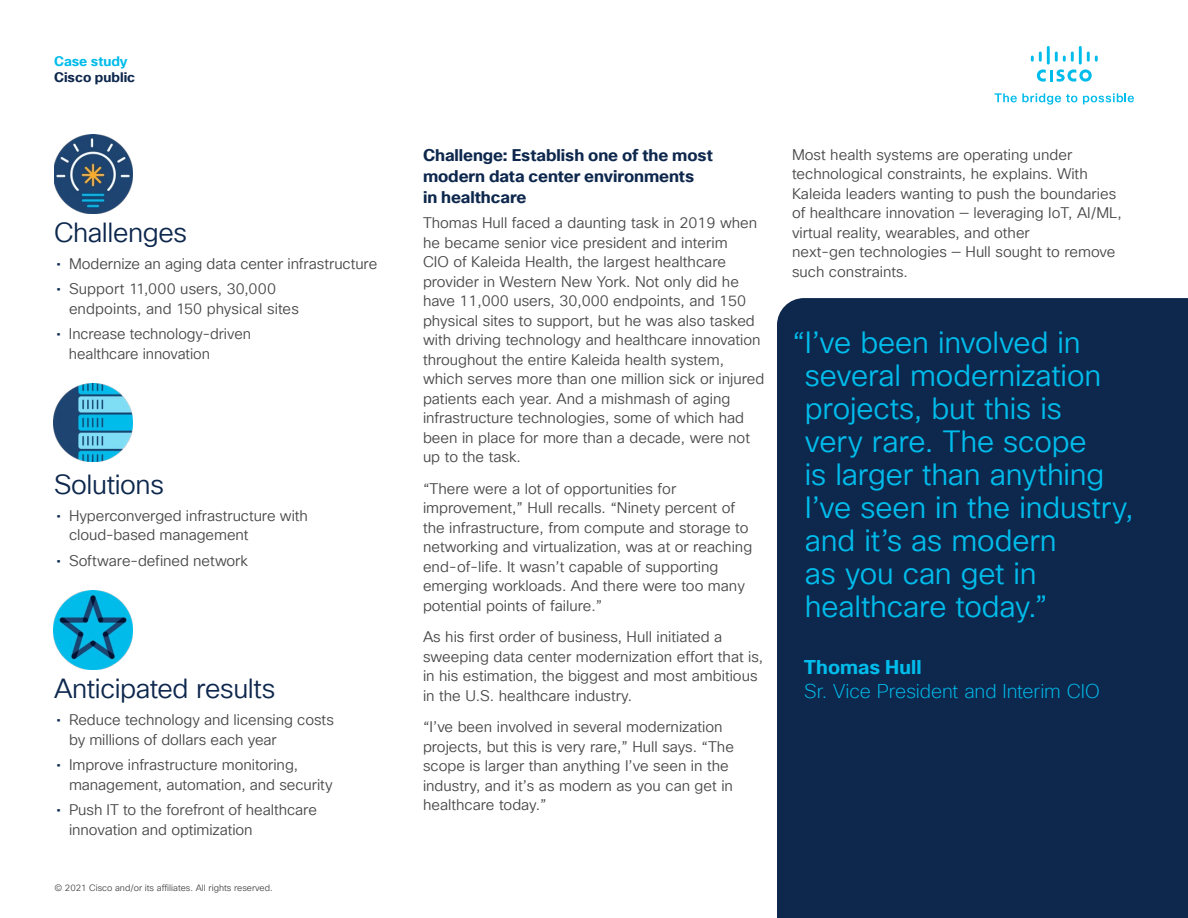
<style>
.page{position:relative;width:1188px;height:918px;background:#fff}
.page>*{position:absolute;margin:0;border:0;box-sizing:border-box;transform-origin:0 0}
.t1{font:30px/33px "Cisco Sans TT Light";letter-spacing:-.005em;color:#00bceb}
.t2{font:27px "Cisco Sans TT Light";letter-spacing:-.015em;color:#0d274d}
.t3{font:200 19.5px "Cisco Sans TT";letter-spacing:-.005em;color:#00bceb}
.t4{font:700 19.5px "Cisco Sans TT";letter-spacing:.005em;color:#00bceb}
.t5{font:700 16.5px/21px "Cisco Sans TT";letter-spacing:-.005em;color:#0d274d}
.t6{font:15px/19.5px "Cisco Sans TT Light";color:#484848}
.t7{font:700 13.5px "Cisco Sans TT";color:#0d274d}
.t8{font:700 13.5px "Cisco Sans TT";color:#00bceb}
.t9{font:9px "Cisco Sans TT Light";color:#484848}
.s1{font-family:"Cisco Sans TT";color:#0d274d}
</style>
<div class="page">
<svg style="left:995px;top:93px;width:82px;height:12px"></svg>
<svg style="left:1083px;top:93px;width:51px;height:11px"></svg>
<svg style="left:1037px;top:69px;width:55px;height:13px"></svg>
<svg style="left:1031px;top:52px;width:11px;height:10px"></svg>
<hr style="left:1047px;top:46px;width:3px;height:19px;background:#00bceb">
<svg style="left:1055px;top:52px;width:19px;height:10px"></svg>
<hr style="left:1079px;top:46px;width:3px;height:19px;background:#00bceb">
<svg style="left:1087px;top:52px;width:11px;height:10px"></svg>
<div style="left:777px;top:298px;width:411px;height:620px;background:#0d274d"></div>
<img style="left:54px;top:134px;width:78px;height:79px">
<img style="left:54px;top:383px;width:78px;height:79px">
<img style="left:54px;top:591px;width:78px;height:78px">
<p class="t8" style="left:54px;top:52px;width:75px">Case study</p>
<p class="t7" style="left:54px;top:69px;width:83px">Cisco public</p>
<h2 class="t2" style="left:54px;top:215px;width:135px">Challenges</h2>
<p class="t6" style="left:56px;top:254px;width:322px"><span class="s1">•</span> Modernize an aging data center infrastructure</p>
<p class="t6" style="left:69px;top:280px;width:231px;text-indent:-13px"><span class="s1">•</span> Support 11,000 users, 30,000 endpoints, and 150 physical sites</p>
<p class="t6" style="left:69px;top:325px;width:183px;text-indent:-13px"><span class="s1">•</span> Increase technology-driven healthcare innovation</p>
<h2 class="t2" style="left:54px;top:467px;width:111px">Solutions</h2>
<p class="t6" style="left:69px;top:506px;width:240px;text-indent:-13px"><span class="s1">•</span> Hyperconverged infrastructure with cloud-based management</p>
<p class="t6" style="left:56px;top:551px;width:193px"><span class="s1">•</span> Software-defined network</p>
<h2 class="t2" style="left:54px;top:671px;width:223px">Anticipated results</h2>
<p class="t6" style="left:69px;top:711px;width:266px;text-indent:-13px"><span class="s1">•</span> Reduce technology and licensing costs by millions of dollars each year</p>
<p class="t6" style="left:69px;top:756px;width:265px;text-indent:-13px"><span class="s1">•</span> Improve infrastructure monitoring, management, automation, and security</p>
<p class="t6" style="left:69px;top:801px;width:250px;text-indent:-13px"><span class="s1">•</span> Push IT to the forefront of healthcare innovation and optimization</p>
<p class="t9" style="left:54px;top:882px;width:220px">© 2021 Cisco and/or its affiliates. All rights reserved.</p>
<p class="t5" style="left:423px;top:145px;width:291px">Challenge: Establish one of the most modern data center environments<br>in healthcare</p>
<p class="t6" style="left:423px;top:214px;width:343px">Thomas Hull faced a daunting task in 2019 when he became senior vice president and interim<br>CIO of Kaleida Health, the largest healthcare provider in Western New York. Not only did he have 11,000 users, 30,000 endpoints, and 150 physical sites to support, but he was also tasked with driving technology and healthcare innovation throughout the entire Kaleida health system, which serves more than one million sick or injured patients each year. And a mishmash of aging infrastructure technologies, some of which had been in place for more than a decade, were not up to the task.</p>
<p class="t6" style="left:423px;top:479px;width:331px">“There were a lot of opportunities for improvement,” Hull recalls. “Ninety percent of the infrastructure, from compute and storage to networking and virtualization, was at or reaching end-of-life. It wasn’t capable of supporting emerging workloads. And there were too many potential points of failure.”</p>
<p class="t6" style="left:423px;top:628px;width:342px">As his first order of business, Hull initiated a sweeping data center modernization effort that is, in his estimation, the biggest and most ambitious in the U.S. healthcare industry.</p>
<p class="t6" style="left:423px;top:718px;width:313px">“I’ve been involved in several modernization projects, but this is very rare,” Hull says. “The scope is larger than anything I’ve seen in the industry, and it’s as modern as you can get in healthcare today.”</p>
<p class="t6" style="left:792px;top:145px;width:331px">Most health systems are operating under technological constraints, he explains. With Kaleida leaders wanting to push the boundaries of healthcare innovation — leveraging IoT, AI/ML, virtual reality, wearables, and other<br>next-gen technologies — Hull sought to remove such constraints.</p>
<h1 class="t1" style="left:805px;top:327px;width:331px;text-indent:-13px">“I’ve been involved in several modernization projects, but this is<br>very rare. The scope<br>is larger than anything<br>I’ve seen in the industry, and it’s as modern<br>as you can get in healthcare today.”</h1>
<h3 class="t4" style="left:804px;top:654px;width:119px">Thomas Hull</h3>
<h3 class="t3" style="left:804px;top:679px;width:297px">Sr. Vice President and Interim CIO</h3>
</div>
